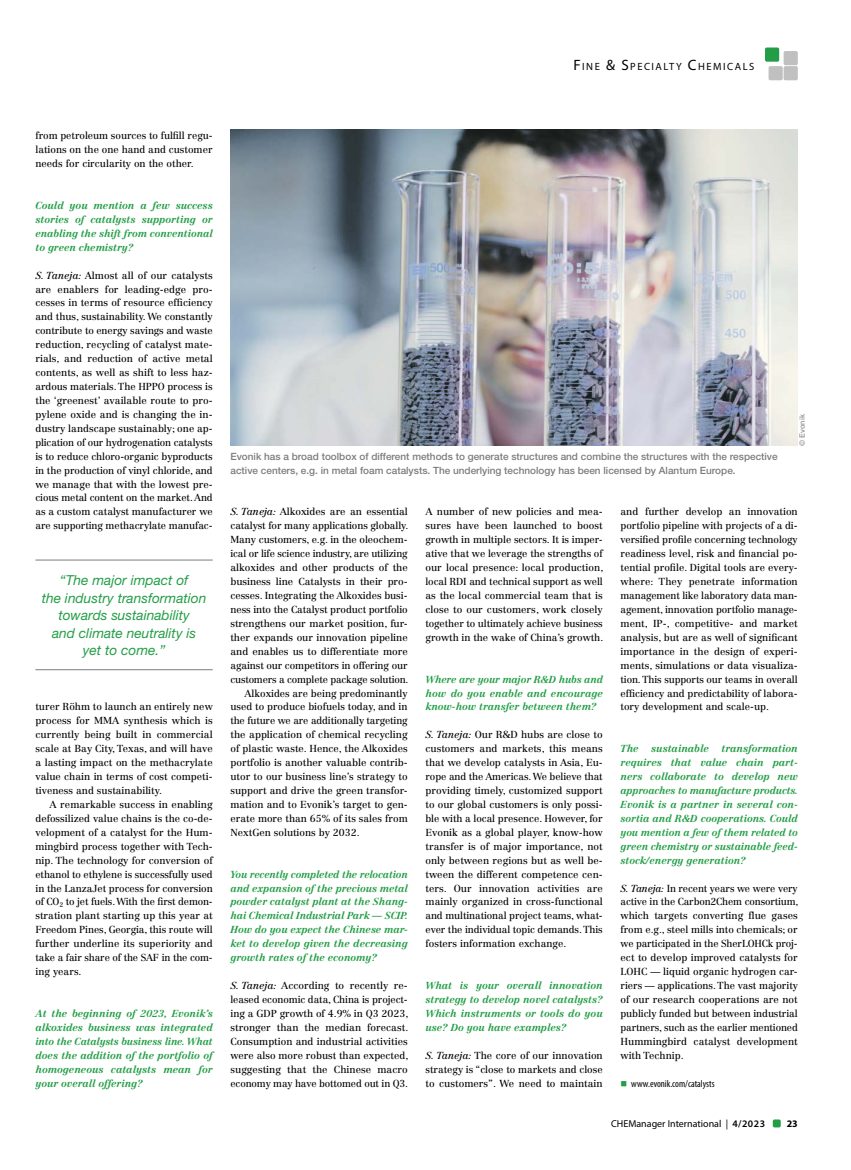
<style>
.page{position:relative;width:851px;height:1170px;background:#fff}
.page>*{position:absolute;margin:0;border:0;box-sizing:border-box;transform-origin:0 0}
.t1{font:italic 13.75px/17.5px "Helvetica Neue LT Std";color:#239e46;text-align:center}
.t2{font:10.5px "Myriad Pro";letter-spacing:.145em;color:#000}
.t3{font:10px/13.9px "Centennial LT Std";letter-spacing:-.005em;color:#000;text-align:justify}
.t4{font:italic 700 10px/13.9px "Centennial LT Std";color:#239e46;text-align:justify}
.t5{font:500 10px/13.9px "Helvetica Neue LT Std";color:#7c7c7c}
.t6{font:10px "Myriad Pro";color:#000}
.t7{font:condensed 10px "Myriad Pro";color:#000}
.t8{font:700 10px "Myriad Pro";color:#000}
.t9{font:500 7.5px "Helvetica Neue LT Std";color:#939393}
.s1{font-size:15px}
.s2{font-style:italic}
.s3{color:#239e46}
.s4{font-weight:600}
</style>
<div class="page">
<img style="left:230px;top:129px;width:567px;height:316px">
<hr style="left:35px;top:559px;width:178px;height:1px;background:#7c7c7c">
<hr style="left:35px;top:669px;width:178px;height:1px;background:#7c7c7c">
<div style="left:772px;top:1119px;width:8px;height:8px;background:#239e46;border-radius:2px"></div>
<div style="left:764px;top:47px;width:15px;height:15px;background:#239e46;border-radius:2px"></div>
<div style="left:768px;top:66px;width:14px;height:14px;background:#c0c0c0;border-radius:2px"></div>
<div style="left:783px;top:51px;width:14px;height:14px;background:#c0c0c0;border-radius:2px"></div>
<div style="left:783px;top:66px;width:14px;height:14px;background:#c0c0c0;border-radius:2px"></div>
<p class="t2" style="left:573px;top:60px;width:182px"><span class="s1">F</span>INE <span class="s1">&amp; S</span> PECIALTY <span class="s1">C</span>HEM ICALS</p>
<p class="t3" style="left:35px;top:129px;width:179px">from petroleum sources to fulfill regu&shy;lations on the one hand and customer needs for circularity on the other.</p>
<p class="t4" style="left:35px;top:198px;width:179px">Could you mention a few success stories of catalysts supporting or enabling the shift from conventional to green chemistry?</p>
<p class="t3" style="left:35px;top:268px;width:179px"><span class="s2">S. Taneja:</span> Almost all of our catalysts are enablers for leading-edge pro&shy;cesses in terms of resource efficiency and thus, sustainability. We constantly contribute to energy savings and waste reduction, recycling of catalyst mate&shy;rials, and reduction of active metal contents, as well as shift to less haz&shy;ardous materials. The HPPO process is the ‘greenest’ available route to pro&shy;pylene oxide and is changing the in&shy;dustry landscape sustainably; one ap&shy;plication of our hydrogenation catalysts is to reduce chloro-organic byproducts in the production of vinyl chloride, and we manage that with the lowest pre&shy;cious metal content on the market. And as a custom catalyst manufacturer we are supporting methacrylate manufac-</p>
<h1 class="t1" style="left:42px;top:571px;width:166px">“The major impact of<br>the industry transformation towards sustainability<br>and climate neutrality is yet to come.”</h1>
<p class="t3" style="left:35px;top:700px;width:179px">turer Röhm to launch an entirely new process for MMA synthesis which is currently being built in commercial scale at Bay City, Texas, and will have a lasting impact on the methacrylate value chain in terms of cost competi&shy;tiveness and sustainability.</p>
<p class="t3" style="left:35px;top:797px;width:179px;text-indent:14px">A remarkable success in enabling defossilized value chains is the co-de&shy;velopment of a catalyst for the Hum&shy;mingbird process together with Tech&shy;nip. The technology for conversion of ethanol to ethylene is successfully used in the LanzaJet process for conversion of CO<sub>2</sub> to jet fuels. With the first demon&shy;stration plant starting up this year at Freedom Pines, Georgia, this route will further underline its superiority and take a fair share of the SAF in the com&shy;ing years.</p>
<p class="t4" style="left:35px;top:1006px;width:179px">At the beginning of 2023, Evonik’s alkoxides business was integrated into the Catalysts business line. What does the addition of the portfolio of homogeneous catalysts mean for your overall offering?</p>
<p class="t5" style="left:230px;top:449px;width:548px">Evonik has a broad toolbox of different methods to generate structures and combine the structures with the respective active centers, e.g. in metal foam catalysts. The underlying technology has been licensed by Alantum Europe.</p>
<p class="t9" style="left:797px;top:445px;width:33px;rotate:-90deg">© Evonik</p>
<p class="t3" style="left:230px;top:505px;width:179px"><span class="s2">S. Taneja:</span> Alkoxides are an essential</p>
<p class="t3" style="left:230px;top:519px;width:179px">catalyst for many applications globally.</p>
<p class="t3" style="left:230px;top:533px;width:179px">Many customers, e.g. in the oleochem-</p>
<p class="t3" style="left:230px;top:546px;width:179px">ical or life science industry, are utilizing</p>
<p class="t3" style="left:230px;top:560px;width:179px">alkoxides and other products of the</p>
<p class="t3" style="left:230px;top:574px;width:179px">business line Catalysts in their pro-</p>
<p class="t3" style="left:230px;top:588px;width:179px">cesses. Integrating the Alkoxides busi-</p>
<p class="t3" style="left:230px;top:602px;width:179px">ness into the Catalyst product portfolio</p>
<p class="t3" style="left:230px;top:616px;width:179px">strengthens our market position, fur-</p>
<p class="t3" style="left:230px;top:630px;width:179px">ther expands our innovation pipeline</p>
<p class="t3" style="left:230px;top:644px;width:179px">and enables us to differentiate more</p>
<p class="t3" style="left:230px;top:658px;width:179px">against our competitors in offering our</p>
<p class="t3" style="left:230px;top:672px;width:179px">customers a complete package solution.</p>
<p class="t3" style="left:244px;top:686px;width:164px">Alkoxides are being predominantly</p>
<p class="t3" style="left:230px;top:700px;width:179px">used to produce biofuels today, and in</p>
<p class="t3" style="left:230px;top:714px;width:179px">the future we are additionally targeting</p>
<p class="t3" style="left:230px;top:727px;width:179px">the application of chemical recycling</p>
<p class="t3" style="left:230px;top:741px;width:179px">of plastic waste. Hence, the Alkoxides</p>
<p class="t3" style="left:230px;top:755px;width:179px">portfolio is another valuable contrib-</p>
<p class="t3" style="left:230px;top:769px;width:179px">utor to our business line’s strategy to</p>
<p class="t3" style="left:230px;top:783px;width:179px">support and drive the green transfor-</p>
<p class="t3" style="left:230px;top:797px;width:179px">mation and to Evonik’s target to gen-</p>
<p class="t3" style="left:230px;top:811px;width:179px">erate more than 65% of its sales from</p>
<p class="t3" style="left:230px;top:825px;width:131px">NextGen solutions by 2032.</p>
<p class="t4" style="left:230px;top:867px;width:179px">You recently completed the relocation and expansion of the precious metal powder catalyst plant at the Shang&shy;hai Chemical Industrial Park — SCIP.<br>How do you expect the Chinese mar&shy;ket to develop given the decreasing growth rates of the economy?</p>
<p class="t3" style="left:230px;top:978px;width:179px"><span class="s2">S. Taneja:</span> According to recently re&shy;leased economic data, China is project&shy;ing a GDP growth of 4.9% in Q3 2023, stronger than the median forecast.<br>Consumption and industrial activities were also more robust than expected, suggesting that the Chinese macro economy may have bottomed out in Q3.</p>
<p class="t3" style="left:425px;top:505px;width:179px">A number of new policies and mea&shy;sures have been launched to boost growth in multiple sectors. It is imper&shy;ative that we leverage the strengths of our local presence: local production, local RDI and technical support as well as the local commercial team that is close to our customers, work closely together to ultimately achieve business growth in the wake of China’s growth.</p>
<p class="t4" style="left:425px;top:672px;width:179px">Where are your major R&amp;D hubs and how do you enable and encourage know-how transfer between them?</p>
<p class="t3" style="left:425px;top:727px;width:179px"><span class="s2">S. Taneja:</span> Our R&amp;D hubs are close to customers and markets, this means that we develop catalysts in Asia, Eu&shy;rope and the Americas. We believe that providing timely, customized support to our global customers is only possi&shy;ble with a local presence. However, for Evonik as a global player, know-how transfer is of major importance, not only between regions but as well be&shy;tween the different competence cen&shy;ters. Our innovation activities are mainly organized in cross-functional and multinational project teams, what&shy;ever the individual topic demands. This fosters information exchange.</p>
<p class="t4" style="left:425px;top:978px;width:179px">What is your overall innovation strategy to develop novel catalysts?<br>Which instruments or tools do you use? Do you have examples?</p>
<p class="t3" style="left:425px;top:1048px;width:179px"><span class="s2">S. Taneja:</span> The core of our innovation strategy is “close to markets and close to customers”. We need to maintain</p>
<p class="t3" style="left:620px;top:505px;width:179px">and further develop an innovation portfolio pipeline with projects of a di&shy;versified profile concerning technology readiness level, risk and financial po&shy;tential profile. Digital tools are every&shy;where: They penetrate information management like laboratory data man&shy;agement, innovation portfolio manage&shy;ment, IP-, competitive- and market analysis, but are as well of significant importance in the design of experi&shy;ments, simulations or data visualiza&shy;tion. This supports our teams in overall efficiency and predictability of labora&shy;tory development and scale-up.</p>
<p class="t4" style="left:620px;top:741px;width:20px">The</p>
<p class="t4" style="left:651px;top:741px;width:59px">sustainable</p>
<p class="t4" style="left:620px;top:741px;width:179px;text-indent:101px">transformation requires that value chain part&shy;ners collaborate to develop new approaches to manufacture products.<br>Evonik is a partner in several con&shy;sortia and R&amp;D cooperations. Could you mention a few of them related to green chemistry or sustainable feed&shy;stock/energy generation?</p>
<p class="t3" style="left:620px;top:881px;width:179px"><span class="s2">S. Taneja:</span> In recent years we were very active in the Carbon2Chem consortium, which targets converting flue gases from e.g., steel mills into chemicals; or we participated in the SherLOHCk proj&shy;ect to develop improved catalysts for LOHC — liquid organic hydrogen car&shy;riers — applications. The vast majority of our research cooperations are not publicly funded but between industrial partners, such as the earlier mentioned Hummingbird catalyst development with Technip.</p>
<p class="t7" style="left:620px;top:1077px;width:96px"><span class="s3">■</span> www.evonik.com/catalysts</p>
<p class="t6" style="left:611px;top:1117px;width:155px">CHEManager International | <span class="s4">4/2023</span></p>
<p class="t8" style="left:786px;top:1117px;width:13px">23</p>
</div>
